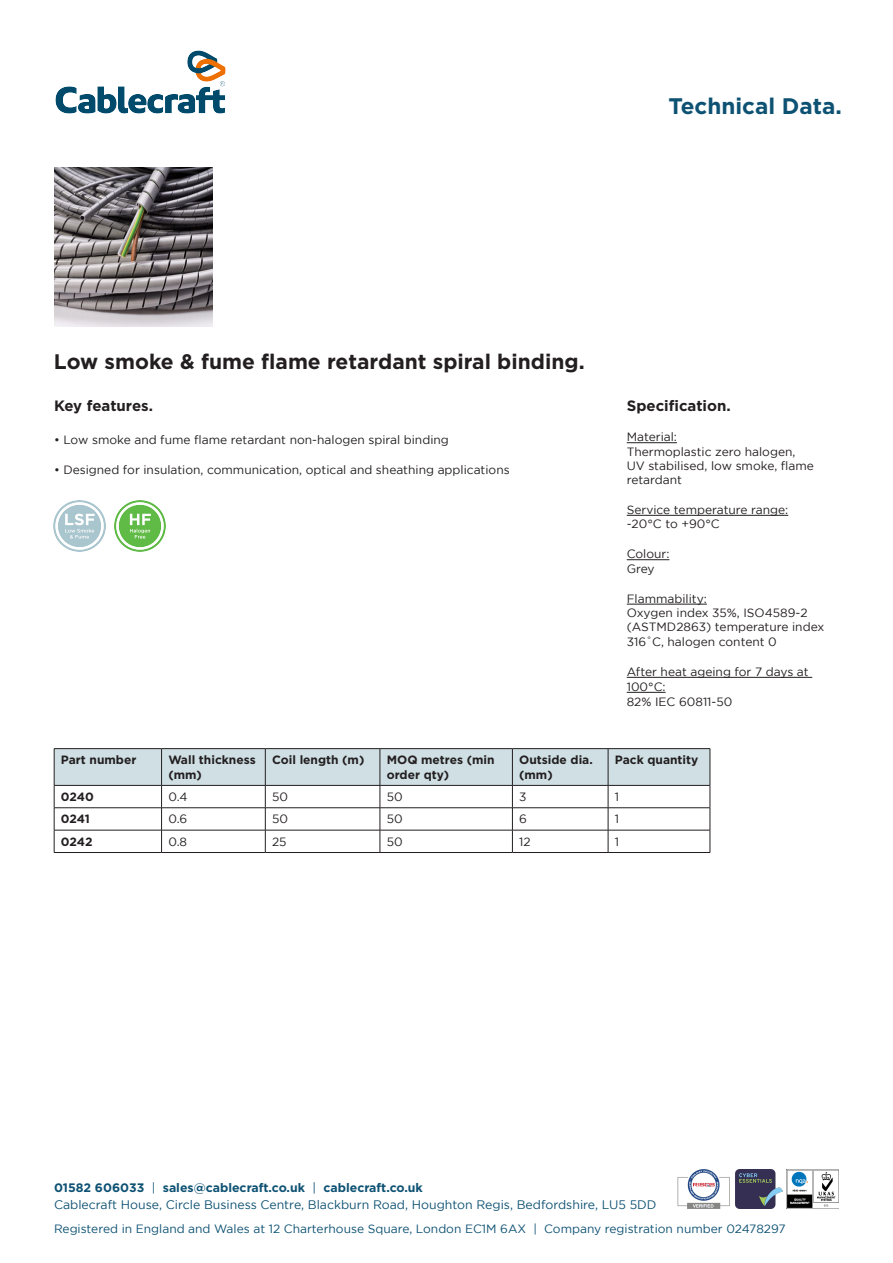
<style>
.page{position:relative;width:893px;height:1263px;background:#fff}
.page>*{position:absolute;margin:0;border:0;box-sizing:border-box;transform-origin:0 0}
.t1{font:700 22.5px "Gotham";color:#0e5273}
.t2{font:700 21px "Gotham";color:#231f20}
.t3{font:700 15px "Gotham";color:#231f20}
.t4{font:12.3px "Gotham";color:#0e5273}
.t5{font:700 12.3px "Gotham";color:#0e5273}
.t6{font:12px/14.4px "Gotham";color:#231f20}
.t7{font:700 12px/14.4px "Gotham";color:#231f20}
.t8{font:12px "Gotham";color:#0e5273}
.s1{font-weight:400}
</style>
<div class="page">
<img style="left:55px;top:50px;width:171px;height:64px">
<img style="left:786px;top:1169px;width:53px;height:40px">
<img style="left:677px;top:1169px;width:53px;height:40px">
<img style="left:735px;top:1169px;width:47px;height:40px">
<hr style="left:627px;top:442px;width:50px;height:1px;background:#231f20">
<hr style="left:627px;top:515px;width:161px;height:1px;background:#231f20">
<hr style="left:627px;top:559px;width:42px;height:1px;background:#231f20">
<hr style="left:627px;top:604px;width:80px;height:1px;background:#231f20">
<hr style="left:627px;top:677px;width:185px;height:1px;background:#231f20">
<hr style="left:627px;top:692px;width:39px;height:1px;background:#231f20">
<img style="left:54px;top:168px;width:159px;height:159px">
<hr style="left:54px;top:748px;width:108px;height:1px;background:#231f20">
<hr style="left:162px;top:748px;width:103px;height:1px;background:#231f20">
<hr style="left:265px;top:748px;width:115px;height:1px;background:#231f20">
<hr style="left:380px;top:748px;width:132px;height:1px;background:#231f20">
<hr style="left:512px;top:748px;width:96px;height:1px;background:#231f20">
<hr style="left:608px;top:748px;width:102px;height:1px;background:#231f20">
<svg style="left:54px;top:749px;width:657px;height:103px"></svg>
<hr style="left:54px;top:852px;width:108px;height:1px;background:#231f20">
<hr style="left:162px;top:852px;width:103px;height:1px;background:#231f20">
<hr style="left:265px;top:852px;width:115px;height:1px;background:#231f20">
<hr style="left:380px;top:852px;width:132px;height:1px;background:#231f20">
<hr style="left:512px;top:852px;width:96px;height:1px;background:#231f20">
<hr style="left:608px;top:852px;width:102px;height:1px;background:#231f20">
<img style="left:54px;top:500px;width:51px;height:51px">
<img style="left:115px;top:500px;width:51px;height:51px">
<p class="t1" style="left:668px;top:93px;width:175px">Technical Data.</p>
<p class="t2" style="left:54px;top:349px;width:532px">Low smoke &amp; fume flame retardant spiral binding.</p>
<p class="t3" style="left:54px;top:397px;width:101px">Key features.</p>
<p class="t6" style="left:54px;top:432px;width:396px">• Low smoke and fume flame retardant non-halogen spiral binding</p>
<p class="t6" style="left:54px;top:462px;width:457px">• Designed for insulation, communication, optical and sheathing applications</p>
<p class="t3" style="left:627px;top:397px;width:105px">Specification.</p>
<p class="t6" style="left:627px;top:429px;width:52px">Material:</p>
<p class="t6" style="left:627px;top:444px;width:189px">Thermoplastic zero halogen,<br>UV stabilised, low smoke, flame retardant</p>
<p class="t6" style="left:627px;top:502px;width:163px">Service temperature range:</p>
<p class="t6" style="left:627px;top:516px;width:95px">-20°C to +90°C</p>
<p class="t6" style="left:627px;top:546px;width:44px">Colour:</p>
<p class="t6" style="left:627px;top:561px;width:29px">Grey</p>
<p class="t6" style="left:627px;top:591px;width:82px">Flammability:</p>
<p class="t6" style="left:627px;top:605px;width:199px">Oxygen index 35%, ISO4589-2 (ASTMD2863) temperature index<br>316˚C, halogen content 0</p>
<p class="t6" style="left:627px;top:664px;width:183px;line-height:15px">After heat ageing for 7 days at<br>100°C:</p>
<p class="t6" style="left:627px;top:694px;width:107px">82% IEC 60811-50</p>
<p class="t7" style="left:61px;top:752px;width:77px">Part number</p>
<p class="t7" style="left:168px;top:752px;width:89px">Wall thickness (mm)</p>
<p class="t7" style="left:272px;top:752px;width:94px">Coil length (m)</p>
<p class="t7" style="left:387px;top:752px;width:109px">MOQ metres (min order qty)</p>
<p class="t7" style="left:519px;top:752px;width:75px">Outside dia. (mm)</p>
<p class="t7" style="left:615px;top:752px;width:85px">Pack quantity</p>
<p class="t7" style="left:61px;top:789px;width:34px">0240</p>
<p class="t6" style="left:168px;top:789px;width:21px">0.4</p>
<p class="t6" style="left:272px;top:789px;width:17px">50</p>
<p class="t6" style="left:387px;top:789px;width:17px">50</p>
<p class="t6" style="left:519px;top:789px;width:9px">3</p>
<p class="t6" style="left:615px;top:789px;width:6px">1</p>
<p class="t7" style="left:61px;top:811px;width:31px">0241</p>
<p class="t6" style="left:168px;top:812px;width:21px">0.6</p>
<p class="t6" style="left:272px;top:812px;width:17px">50</p>
<p class="t6" style="left:387px;top:812px;width:17px">50</p>
<p class="t6" style="left:519px;top:812px;width:9px">6</p>
<p class="t6" style="left:615px;top:812px;width:6px">1</p>
<p class="t7" style="left:61px;top:834px;width:33px">0242</p>
<p class="t6" style="left:168px;top:834px;width:20px">0.8</p>
<p class="t6" style="left:272px;top:834px;width:16px">25</p>
<p class="t6" style="left:387px;top:834px;width:17px">50</p>
<p class="t6" style="left:519px;top:834px;width:13px">12</p>
<p class="t6" style="left:615px;top:834px;width:6px">1</p>
<p class="t5" style="left:54px;top:1181px;width:370px">01582 606033 <span class="s1">|</span> sales@cablecraft.co.uk <span class="s1">|</span> cablecraft.co.uk</p>
<p class="t4" style="left:54px;top:1198px;width:604px">Cablecraft House, Circle Business Centre, Blackburn Road, Houghton Regis, Bedfordshire, LU5 5DD</p>
<p class="t8" style="left:54px;top:1222px;width:733px">Registered in England and Wales at 12 Charterhouse Square, London EC1M 6AX | Company registration number 02478297</p>
</div>
